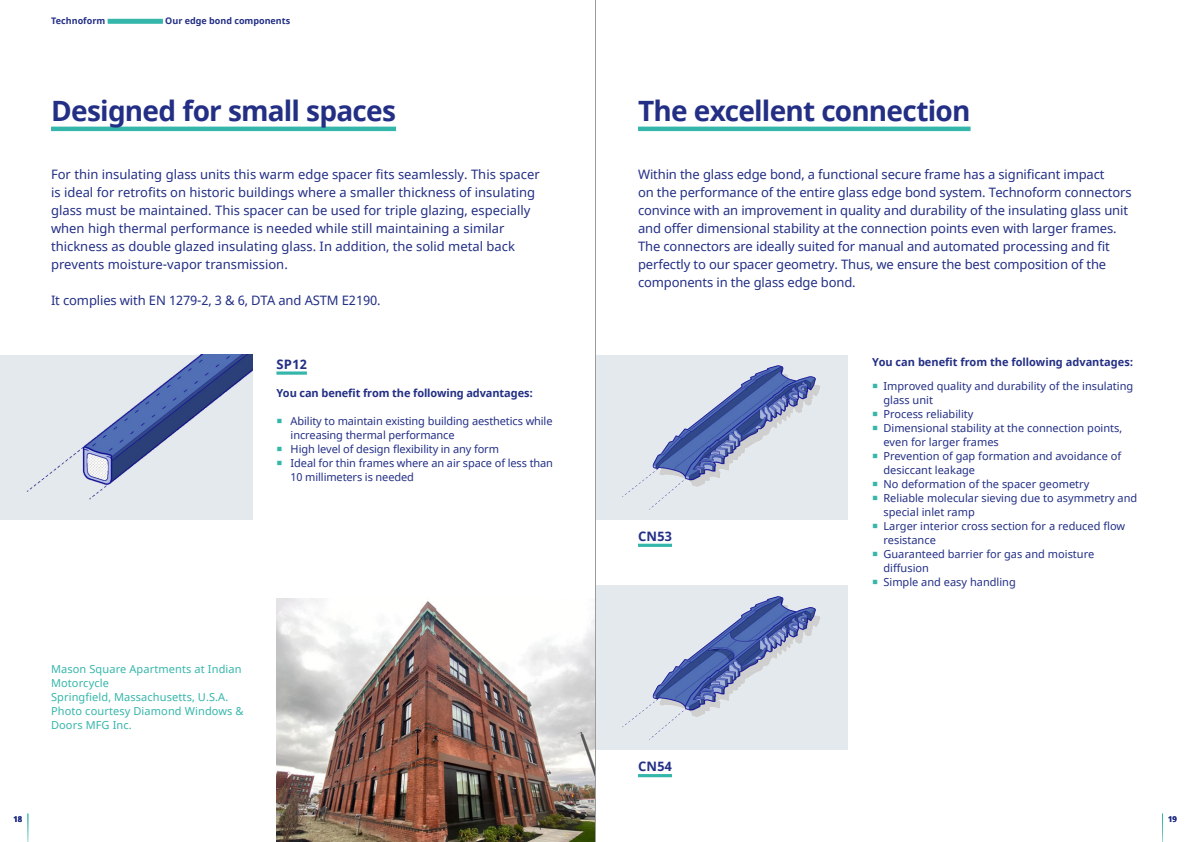
<style>
.page{position:relative;width:1191px;height:842px;background:#fff}
.page>*{position:absolute;margin:0;border:0;box-sizing:border-box;transform-origin:0 0}
.t1{font:700 28px "Noto Sans";letter-spacing:-.03em;color:#232f85}
.t2{font:13px/18px "Noto Sans";letter-spacing:-.01em;color:#232f85}
.t3{font:700 13px "Noto Sans";letter-spacing:.02em;color:#232f85}
.t4{font:11px/14px "Noto Sans";color:#232f85}
.t5{font:11px/14px "Noto Sans";letter-spacing:.01em;color:#35b6aa}
.t6{font:700 11px "Noto Sans";letter-spacing:-.01em;color:#232f85}
.t7{font:700 9px "Noto Sans";color:#232f85}
.t8{font:700 8px "Noto Sans";color:#232f85}
</style>
<div class="page">
<svg style="left:0;top:355px;width:252px;height:164px;background:#c3ccdc"></svg>
<img style="left:596px;top:355px;width:252px;height:164px">
<img style="left:596px;top:585px;width:252px;height:165px">
<hr style="left:51px;top:127px;width:345px;height:4px;background:#35b6aa">
<img style="left:276px;top:598px;width:319px;height:244px">
<svg style="left:276px;top:371px;width:31px;height:4px"></svg>
<div style="left:108px;top:19px;width:55px;height:5px;background:#35b6aa"></div>
<hr style="left:638px;top:127px;width:332px;height:4px;background:#35b6aa">
<hr style="left:638px;top:544px;width:34px;height:3px;background:#35b6aa">
<hr style="left:638px;top:774px;width:34px;height:3px;background:#35b6aa">
<svg style="left:1162px;top:814px;width:1px;height:28px"></svg>
<svg style="left:28px;top:814px;width:1px;height:28px"></svg>
<hr style="left:595px;top:0;width:1px;height:842px;background:#9c9c9d">
<p class="t7" style="left:51px;top:14px;width:56px">Technoform</p>
<p class="t7" style="left:165px;top:14px;width:126px">Our edge bond components</p>
<h1 class="t1" style="left:51px;top:91px;width:346px">Designed for small spaces</h1>
<p class="t2" style="left:51px;top:165px;width:490px">For thin insulating glass units this warm edge spacer fits seamlessly. This spacer is ideal for retrofits on historic buildings where a smaller thickness of insulating glass must be maintained. This spacer can be used for triple glazing, especially when high thermal performance is needed while still maintaining a similar thickness as double glazed insulating glass. In addition, the solid metal back prevents moisture-vapor transmission.</p>
<p class="t2" style="left:51px;top:291px;width:331px">It complies with EN 1279-2, 3 &amp; 6, DTA and ASTM E2190.</p>
<p class="t3" style="left:276px;top:355px;width:32px">SP12</p>
<p class="t6" style="left:276px;top:385px;width:258px">You can benefit from the following advantages:</p>
<p class="t4" style="left:291px;top:414px;width:264px">Ability to maintain existing building aesthetics while increasing thermal performance<br>High level of design flexibility in any form<br>Ideal for thin frames where an air space of less than 10 millimeters is needed</p>
<p class="t5" style="left:51px;top:663px;width:194px">Mason Square Apartments at Indian<br>Motorcycle<br>Springfield, Massachusetts, U.S.A.<br>Photo courtesy Diamond Windows &amp;<br>Doors MFG Inc.</p>
<h1 class="t1" style="left:638px;top:91px;width:334px">The excellent connection</h1>
<p class="t2" style="left:638px;top:165px;width:495px">Within the glass edge bond, a functional secure frame has a significant impact<br>on the performance of the entire glass edge bond system. Technoform connectors convince with an improvement in quality and durability of the insulating glass unit and offer dimensional stability at the connection points even with larger frames.<br>The connectors are ideally suited for manual and automated processing and fit perfectly to our spacer geometry. Thus, we ensure the best composition of the components in the glass edge bond.</p>
<p class="t3" style="left:638px;top:527px;width:35px">CN53</p>
<p class="t3" style="left:638px;top:757px;width:35px">CN54</p>
<p class="t6" style="left:872px;top:355px;width:263px">You can benefit from the following advantages:</p>
<p class="t4" style="left:883px;top:379px;width:255px">Improved quality and durability of the insulating glass unit<br>Process reliability<br>Dimensional stability at the connection points, even for larger frames<br>Prevention of gap formation and avoidance of desiccant leakage<br>No deformation of the spacer geometry<br>Reliable molecular sieving due to asymmetry and special inlet ramp<br>Larger interior cross section for a reduced flow resistance<br>Guaranteed barrier for gas and moisture diffusion<br>Simple and easy handling</p>
<p class="t8" style="left:14px;top:814px;width:10px">18</p>
<p class="t8" style="left:1168px;top:814px;width:10px">19</p>
</div>
